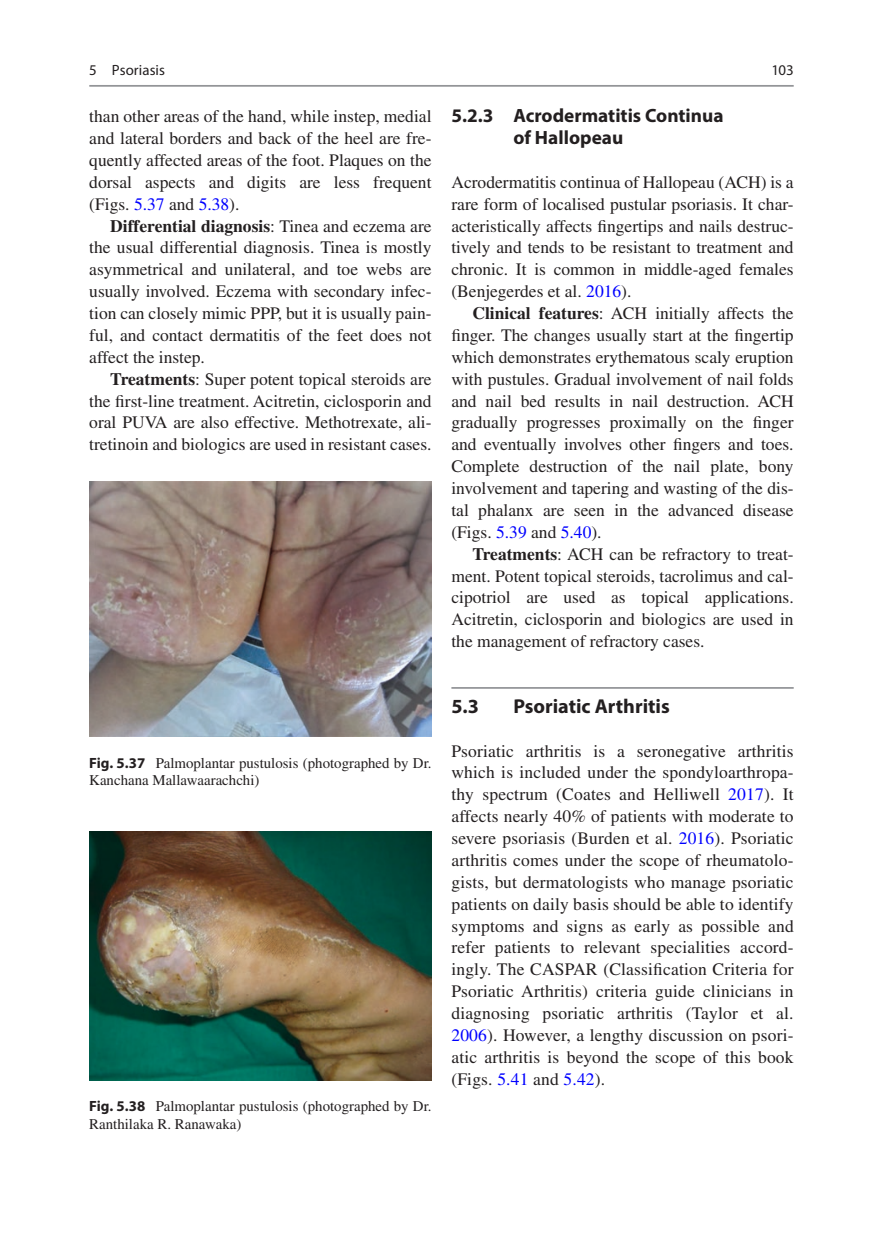
<style>
.page{position:relative;width:883px;height:1260px;background:#fff}
.page>*{position:absolute;margin:0;border:0;box-sizing:border-box;transform-origin:0 0}
.t1{font:700 20.12px "Myriad Pro";color:#231f20}
.t2{font:700 19.25px/21.9px "Myriad Pro";color:#231f20}
.t3{font:17.5px/21.9px "Times LT Std";color:#231f20;text-align:justify}
.t4{font:14.88px/17.5px "Times LT Std";color:#231f20}
.t5{font:14.88px "Myriad Pro Regular 3";color:#231f20}
.t6{font:14.88px "Myriad Pro";color:#231f20}
.s1{color:#00f}
.s2{font-weight:700}
.s3{font-family:"Myriad Pro";font-weight:700}
</style>
<div class="page">
<hr style="left:451px;top:687px;width:343px;height:2px;background:#939598">
<img style="left:90px;top:481px;width:341px;height:255px">
<img style="left:90px;top:832px;width:341px;height:248px">
<hr style="left:89px;top:85px;width:705px;height:2px;background:#939598">
<p class="t5" style="left:89px;top:61px;width:77px">5 Psoriasis</p>
<p class="t3" style="left:89px;top:105px;width:344px">than other areas of the hand, while instep, medial and lateral borders and back of the heel are fre&shy;quently affected areas of the foot. Plaques on the dorsal aspects and digits are less frequent (Figs. <span class="s1">5.37</span> and <span class="s1">5.38</span>).</p>
<p class="t3" style="left:89px;top:215px;width:344px;text-indent:21px"><span class="s2">Differential diagnosis</span>: Tinea and eczema are the usual differential diagnosis. Tinea is mostly asymmetrical and unilateral, and toe webs are usually involved. Eczema with secondary infec&shy;tion can closely mimic PPP, but it is usually pain&shy;ful, and contact dermatitis of the feet does not affect the instep.</p>
<p class="t3" style="left:89px;top:368px;width:344px;text-indent:21px"><span class="s2">Treatments</span>: Super potent topical steroids are the first-line treatment. Acitretin, ciclosporin and oral PUVA are also effective. Methotrexate, ali&shy;tretinoin and biologics are used in resistant cases.</p>
<p class="t4" style="left:89px;top:754px;width:344px"><span class="s3">Fig. 5.37</span> Palmoplantar pustulosis (photographed by Dr.<br>Kanchana Mallawaarachchi)</p>
<p class="t4" style="left:89px;top:1098px;width:344px"><span class="s3">Fig. 5.38</span> Palmoplantar pustulosis (photographed by Dr.<br>Ranthilaka R. Ranawaka)</p>
<p class="t6" style="left:772px;top:61px;width:24px">103</p>
<p class="t2" style="left:513px;top:104px;width:212px;text-indent:-62px">5.2.3 Acrodermatitis Continua of Hallopeau</p>
<p class="t3" style="left:451px;top:171px;width:344px">Acrodermatitis continua of Hallopeau (ACH) is a rare form of localised pustular psoriasis. It char&shy;acteristically affects fingertips and nails destruc&shy;tively and tends to be resistant to treatment and chronic. It is common in middle-aged females (Benjegerdes et al. <span class="s1">2016</span>).</p>
<p class="t3" style="left:451px;top:302px;width:344px;text-indent:21px"><span class="s2">Clinical features</span>: ACH initially affects the finger. The changes usually start at the fingertip which demonstrates erythematous scaly eruption with pustules. Gradual involvement of nail folds and nail bed results in nail destruction. ACH gradually progresses proximally on the finger and eventually involves other fingers and toes.<br>Complete destruction of the nail plate, bony involvement and tapering and wasting of the dis&shy;tal phalanx are seen in the advanced disease (Figs. <span class="s1">5.39</span> and <span class="s1">5.40</span>).</p>
<p class="t3" style="left:451px;top:543px;width:344px;text-indent:21px"><span class="s2">Treatments</span>: ACH can be refractory to treat&shy;ment. Potent topical steroids, tacrolimus and cal&shy;cipotriol are used as topical applications.<br>Acitretin, ciclosporin and biologics are used in the management of refractory cases.</p>
<p class="t1" style="left:451px;top:693px;width:29px">5.3</p>
<p class="t1" style="left:513px;top:693px;width:158px">Psoriatic Arthritis</p>
<p class="t3" style="left:451px;top:740px;width:344px">Psoriatic arthritis is a seronegative arthritis which is included under the spondyloarthropa&shy;thy spectrum (Coates and Helliwell <span class="s1">2017</span>). It affects nearly 40% of patients with moderate to severe psoriasis (Burden et al. <span class="s1">2016</span>). Psoriatic arthritis comes under the scope of rheumatolo&shy;gists, but dermatologists who manage psoriatic patients on daily basis should be able to identify symptoms and signs as early as possible and refer patients to relevant specialities accord&shy;ingly. The CASPAR (Classification Criteria for Psoriatic Arthritis) criteria guide clinicians in diagnosing psoriatic arthritis (Taylor et al.<br><span class="s1">2006</span>). However, a lengthy discussion on psori&shy;atic arthritis is beyond the scope of this book (Figs. <span class="s1">5.41</span> and <span class="s1">5.42</span>).</p>
</div>
